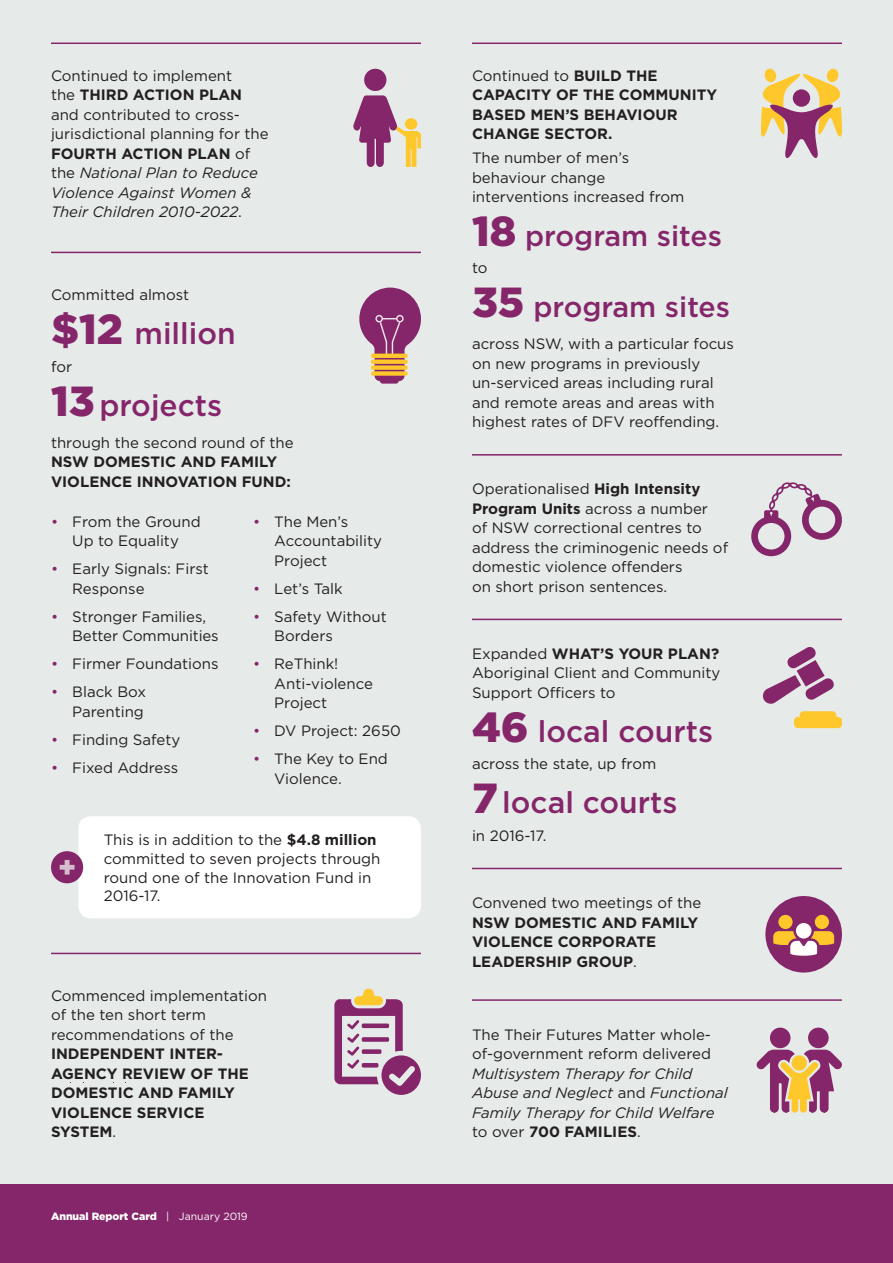
<style>
.page{position:relative;width:893px;height:1263px;background:#e6eae9}
.page>*{position:absolute;margin:0;border:0;box-sizing:border-box;transform-origin:0 0}
.t1{font:500 30px "Gotham";color:#85266a}
.t2{font:500 28.5px "Gotham";color:#85266a}
.t3{font:15px/19.5px "Gotham";color:#231f20}
.t4{font:700 15px/19.5px "Gotham";color:#231f20}
.t5{font:italic 15px/19.5px "Gotham";color:#231f20}
.t6{font:900 10.5px "Gotham";color:#fff}
.s1{font-weight:700}
.s2{font-style:italic}
.s3{font-weight:900;font-size:42px}
.s4{font-weight:400}
.s5{color:#85266a}
.s6{font-style:normal}
.s7{font-weight:700;font-style:normal}
</style>
<div class="page">
<div style="left:0;top:1184px;width:893px;height:79px;background:#85266a"></div>
<div style="left:78px;top:816px;width:343px;height:102px;background:#fff;border-radius:13px"></div>
<div style="left:51px;top:851px;width:32px;height:32px;background:#85266a;border-radius:50%"></div>
<svg style="left:60px;top:860px;width:15px;height:14px"></svg>
<svg style="left:794px;top:711px;width:48px;height:17px"></svg>
<svg style="left:762px;top:647px;width:72px;height:57px"></svg>
<div style="left:770px;top:1027px;width:20px;height:21px;background:#85266a;border-radius:50%"></div>
<div style="left:808px;top:1027px;width:21px;height:21px;background:#85266a;border-radius:50%"></div>
<svg style="left:756px;top:1050px;width:86px;height:63px"></svg>
<hr style="left:51px;top:43px;width:370px;height:1px;background:#85266a">
<hr style="left:472px;top:43px;width:370px;height:1px;background:#85266a">
<hr style="left:472px;top:454px;width:370px;height:2px;background:#85266a">
<hr style="left:472px;top:999px;width:370px;height:2px;background:#85266a">
<hr style="left:51px;top:953px;width:370px;height:1px;background:#85266a">
<hr style="left:472px;top:868px;width:370px;height:1px;background:#85266a">
<hr style="left:472px;top:619px;width:370px;height:1px;background:#85266a">
<div style="left:765px;top:896px;width:77px;height:76px;background:#85266a;border-radius:50%"></div>
<svg style="left:773px;top:931px;width:61px;height:25px"></svg>
<div style="left:815px;top:915px;width:14px;height:14px;background:#fec82d;border-radius:50%"></div>
<div style="left:778px;top:915px;width:15px;height:14px;background:#fec82d;border-radius:50%"></div>
<div style="left:796px;top:923px;width:15px;height:15px;background:#fff;border-radius:50%"></div>
<svg style="left:751px;top:482px;width:91px;height:74px"></svg>
<svg style="left:334px;top:988px;width:87px;height:107px"></svg>
<svg style="left:353px;top:95px;width:68px;height:72px"></svg>
<div style="left:364px;top:69px;width:22px;height:22px;background:#85266a;border-radius:50%"></div>
<svg style="left:826px;top:69px;width:13px;height:13px"></svg>
<svg style="left:764px;top:69px;width:12px;height:13px"></svg>
<svg style="left:761px;top:73px;width:81px;height:85px"></svg>
<svg style="left:359px;top:287px;width:62px;height:97px"></svg>
<hr style="left:371px;top:354px;width:37px;height:4px;background:#fec82d;border-radius:2px">
<hr style="left:51px;top:252px;width:370px;height:1px;background:#85266a">
<p class="t3" style="left:51px;top:66px;width:219px">Continued to implement<br>the <span class="s1">THIRD ACTION PLAN </span>and contributed to cross&shy;jurisdictional planning for the<br><span class="s1">FOURTH ACTION PLAN</span> of the <span class="s2">National Plan to Reduce<br>Violence Against Women &amp;<br>Their Children 2010-2022</span>.</p>
<p class="t3" style="left:51px;top:284px;width:140px">Committed almost</p>
<p class="t1" style="left:51px;top:316px;width:186px"><span class="s3">$12</span> million</p>
<p class="t3" style="left:51px;top:356px;width:23px">for</p>
<p class="t1" style="left:51px;top:388px;width:173px"><span class="s3">13</span>projects</p>
<p class="t4" style="left:51px;top:433px;width:244px"><span class="s4">through the second round of the<br></span>NSW DOMESTIC AND FAMILY<br>VIOLENCE INNOVATION FUND:</p>
<p class="t3" style="left:51px;top:512px;width:151px;text-align:center"><span class="s5">•</span> From the Ground<br>Up to Equality</p>
<p class="t3" style="left:72px;top:559px;width:138px;text-indent:-21px"><span class="s5">•</span> Early Signals: First<br>Response</p>
<p class="t3" style="left:72px;top:607px;width:148px;text-indent:-21px"><span class="s5">•</span> Stronger Families,<br>Better Communities</p>
<p class="t3" style="left:51px;top:654px;width:169px"><span class="s5">•</span> Firmer Foundations</p>
<p class="t3" style="left:51px;top:682px;width:96px;text-align:right"><span class="s5">•</span> Black Box<br>Parenting</p>
<p class="t3" style="left:51px;top:730px;width:131px"><span class="s5">•</span> Finding Safety</p>
<p class="t3" style="left:51px;top:758px;width:129px"><span class="s5">•</span> Fixed Address</p>
<p class="t3" style="left:274px;top:512px;width:109px;text-indent:-21px"><span class="s5">•</span> The Men’s<br>Accountability<br>Project</p>
<p class="t3" style="left:253px;top:579px;width:91px"><span class="s5">•</span> Let’s Talk</p>
<p class="t3" style="left:274px;top:607px;width:114px;text-indent:-21px"><span class="s5">•</span> Safety Without<br>Borders</p>
<p class="t3" style="left:274px;top:654px;width:100px;text-indent:-21px"><span class="s5">•</span> ReThink!<br>Anti-violence<br>Project</p>
<p class="t3" style="left:253px;top:721px;width:149px"><span class="s5">•</span> DV Project: 2650</p>
<p class="t3" style="left:274px;top:749px;width:115px;text-indent:-21px"><span class="s5">•</span> The Key to End<br>Violence.</p>
<p class="t3" style="left:104px;top:830px;width:278px;line-height:18.8px">This is in addition to the <span class="s1">$4.8 million </span>committed to seven projects through round one of the Innovation Fund in<br>2016-17.</p>
<p class="t4" style="left:51px;top:985px;width:217px"><span class="s4">Commenced implementation of the ten short term recommendations of the<br></span>INDEPENDENT INTER-<br>AGENCY REVIEW OF THE<br>DOMESTIC AND FAMILY<br>VIOLENCE SERVICE<br>SYSTEM<span class="s4">.</span></p>
<p class="t6" style="left:51px;top:1209px;width:198px">Annual Report Card <span class="s4">| January 2019</span></p>
<p class="t4" style="left:472px;top:66px;width:247px"><span class="s4">Continued to</span> BUILD THE<br>CAPACITY OF THE COMMUNITY<br>BASED MEN’S BEHAVIOUR<br>CHANGE SECTOR.</p>
<p class="t3" style="left:472px;top:148px;width:214px">The number of men’s behaviour change interventions increased from</p>
<p class="t2" style="left:472px;top:220px;width:251px"><span class="s3">18</span> program sites</p>
<p class="t3" style="left:472px;top:258px;width:17px">to</p>
<p class="t2" style="left:472px;top:291px;width:260px"><span class="s3">35</span> program sites</p>
<p class="t3" style="left:472px;top:334px;width:263px">across NSW, with a particular focus on new programs in previously un-serviced areas including rural and remote areas and areas with highest rates of DFV reoffending.</p>
<p class="t3" style="left:472px;top:479px;width:258px">Operationalised <span class="s1">High Intensity<br>Program Units</span> across a number<br>of NSW correctional centres to address the criminogenic needs of domestic violence offenders<br>on short prison sentences.</p>
<p class="t3" style="left:472px;top:644px;width:250px;text-align:justify">Expanded <span class="s1">WHAT’S YOUR PLAN?<br></span>Aboriginal Client and Community Support Officers to</p>
<p class="t1" style="left:472px;top:714px;width:243px"><span class="s3">46</span> local courts</p>
<p class="t3" style="left:472px;top:754px;width:186px">across the state, up from</p>
<p class="t1" style="left:472px;top:785px;width:207px"><span class="s3">7</span>local courts</p>
<p class="t3" style="left:472px;top:826px;width:76px">in 2016-17.</p>
<p class="t4" style="left:472px;top:893px;width:231px"><span class="s4">Convened two meetings of the<br></span>NSW DOMESTIC AND FAMILY<br>VIOLENCE CORPORATE<br>LEADERSHIP GROUP<span class="s4">.</span></p>
<p class="t5" style="left:472px;top:1024px;width:257px"><span class="s6">The Their Futures Matter whole&shy;of-government reform delivered<br></span>Multisystem Therapy for Child<br>Abuse and Neglect <span class="s6">and</span> Functional<br>Family Therapy for Child Welfare <span class="s6">to over</span> <span class="s7">700 FAMILIES</span><span class="s6">.</span></p>
</div>
